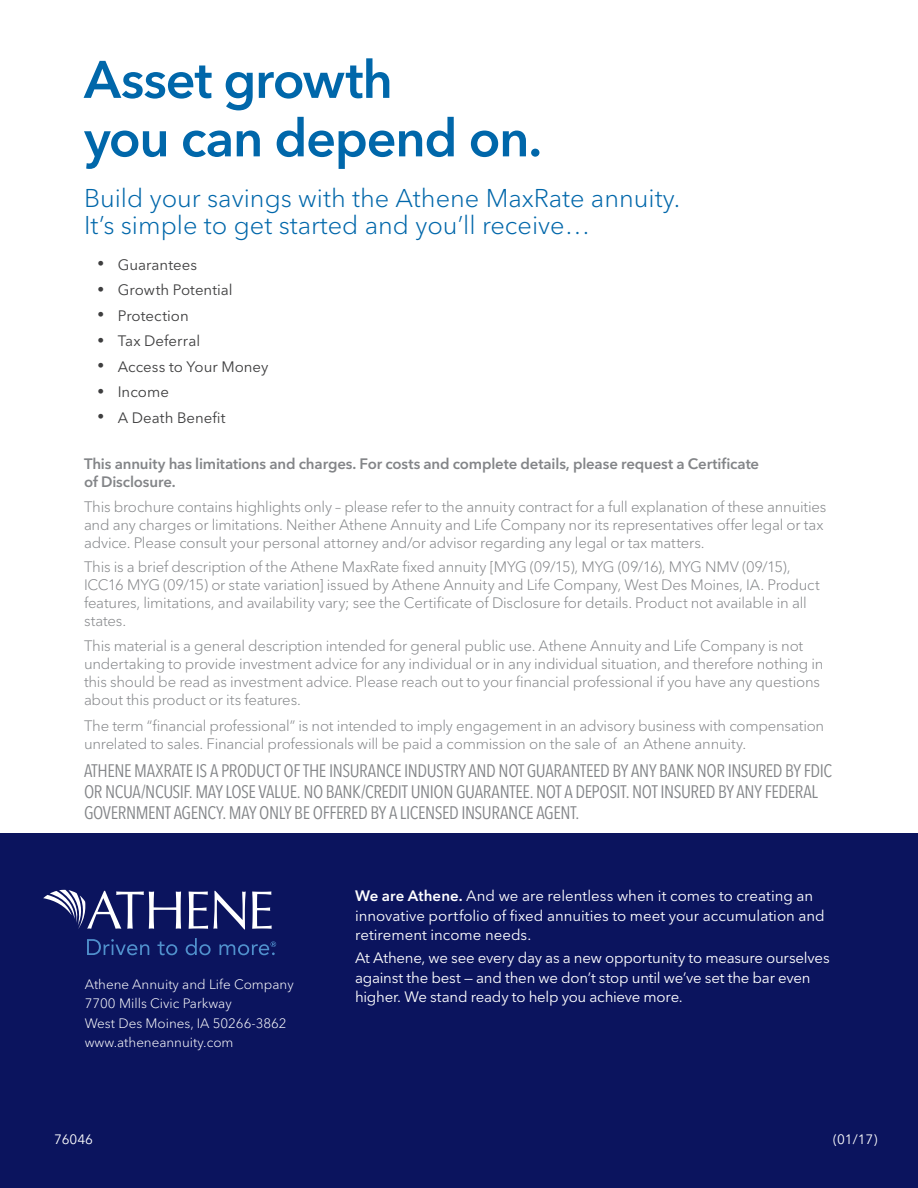
<style>
.page{position:relative;width:918px;height:1188px;background:#fff}
.page>*{position:absolute;margin:0;border:0;box-sizing:border-box;transform-origin:0 0}
.t1{font:600 52.35px/58.5px "Avenir Next LT Pro";letter-spacing:-.025em;color:#0067aa}
.t2{font:300 25.5px/27px "Avenir Next LT Pro";color:#0067aa}
.t3{font:condensed 18px/21px "Avenir Next LT Pro";letter-spacing:-.025em;color:#838588}
.t4{font:300 15px/18px "Avenir Next LT Pro";letter-spacing:-.015em;color:#838588}
.t5{font:15px/19.5px "Avenir Next LT Pro";letter-spacing:-.005em;color:#fff}
.t6{font:600 15px/18px "Avenir Next LT Pro";letter-spacing:-.01em;color:#838588}
.t7{font:15px "Avenir Next LT Pro";color:#3e3e3f}
.t8{font:300 13.5px/19.5px "Avenir Next LT Pro";color:#fff}
.t9{font:13.5px "Avenir Next LT Pro";color:#fff}
.s1{font-size:13.5px}
.s2{font-weight:600}
</style>
<div class="page">
<div style="left:0;top:834px;width:918px;height:354px;background:#0b145e"></div>
<svg style="left:189px;top:891px;width:57px;height:38px"></svg>
<svg style="left:252px;top:892px;width:20px;height:37px"></svg>
<svg style="left:43px;top:890px;width:138px;height:39px"></svg>
<svg style="left:87px;top:939px;width:62px;height:16px"></svg>
<svg style="left:157px;top:942px;width:20px;height:13px"></svg>
<svg style="left:186px;top:938px;width:25px;height:17px"></svg>
<svg style="left:219px;top:941px;width:57px;height:14px"></svg>
<h1 class="t1" style="left:84px;top:50px;width:460px">Asset growth<br>you can depend on.</h1>
<h2 class="t2" style="left:84px;top:184px;width:598px">Build your savings with the Athene MaxRate annuity.<br>It’s simple to get started and you’ll receive…</h2>
<p class="t7" style="left:98px;top:255px;width:101px"><span class="s1">•</span> Guarantees</p>
<p class="t7" style="left:98px;top:281px;width:137px"><span class="s1">•</span> Growth Potential</p>
<p class="t7" style="left:98px;top:306px;width:93px"><span class="s1">•</span> Protection</p>
<p class="t7" style="left:98px;top:332px;width:104px"><span class="s1">•</span> Tax Deferral</p>
<p class="t7" style="left:98px;top:357px;width:172px"><span class="s1">•</span> Access to Your Money</p>
<p class="t7" style="left:98px;top:383px;width:73px"><span class="s1">•</span> Income</p>
<p class="t7" style="left:98px;top:408px;width:130px"><span class="s1">•</span> A Death Benefit</p>
<p class="t6" style="left:84px;top:455px;width:677px">This annuity has limitations and charges. For costs and complete details, please request a Certificate of Disclosure.</p>
<p class="t4" style="left:84px;top:497px;width:744px">This brochure contains highlights only – please refer to the annuity contract for a full explanation of these annuities and any charges or limitations. Neither Athene Annuity and Life Company nor its representatives offer legal or tax advice. Please consult your personal attorney and/or advisor regarding any legal or tax matters.</p>
<p class="t4" style="left:84px;top:558px;width:737px">This is a brief description of the Athene MaxRate fixed annuity [MYG (09/15), MYG (09/16), MYG NMV (09/15), ICC16 MYG (09/15) or state variation] issued by Athene Annuity and Life Company, West Des Moines, IA. Product features, limitations, and availability vary; see the Certificate of Disclosure for details. Product not available in all states.</p>
<p class="t4" style="left:84px;top:637px;width:741px">This material is a general description intended for general public use. Athene Annuity and Life Company is not undertaking to provide investment advice for any individual or in any individual situation, and therefore nothing in this should be read as investment advice. Please reach out to your financial professional if you have any questions about this product or its features.</p>
<p class="t4" style="left:84px;top:716px;width:742px">The term “financial professional” is not intended to imply engagement in an advisory business with compensation unrelated to sales. Financial professionals will be paid a commission on the sale of an Athene annuity.</p>
<p class="t3" style="left:84px;top:760px;width:750px">ATHENE MAXRATE IS A PRODUCT OF THE INSURANCE INDUSTRY AND NOT GUARANTEED BY ANY BANK NOR INSURED BY FDIC<br>OR NCUA/NCUSIF. MAY LOSE VALUE. NO BANK/CREDIT UNION GUARANTEE. NOT A DEPOSIT. NOT INSURED BY ANY FEDERAL<br>GOVERNMENT AGENCY. MAY ONLY BE OFFERED BY A LICENSED INSURANCE AGENT.</p>
<p class="t8" style="left:85px;top:974px;width:211px">Athene Annuity and Life Company<br>7700 Mills Civic Parkway<br>West Des Moines, IA 50266-3862 www.atheneannuity.com</p>
<p class="t5" style="left:355px;top:886px;width:471px"><span class="s2">We are Athene.</span> And we are relentless when it comes to creating an innovative portfolio of fixed annuities to meet your accumulation and retirement income needs.</p>
<p class="t5" style="left:355px;top:948px;width:476px">At Athene, we see every day as a new opportunity to measure ourselves against the best — and then we don’t stop until we’ve set the bar even higher. We stand ready to help you achieve more.</p>
<p class="t9" style="left:54px;top:1131px;width:41px">76046</p>
<p class="t9" style="left:833px;top:1131px;width:46px">(01/17)</p>
</div>
